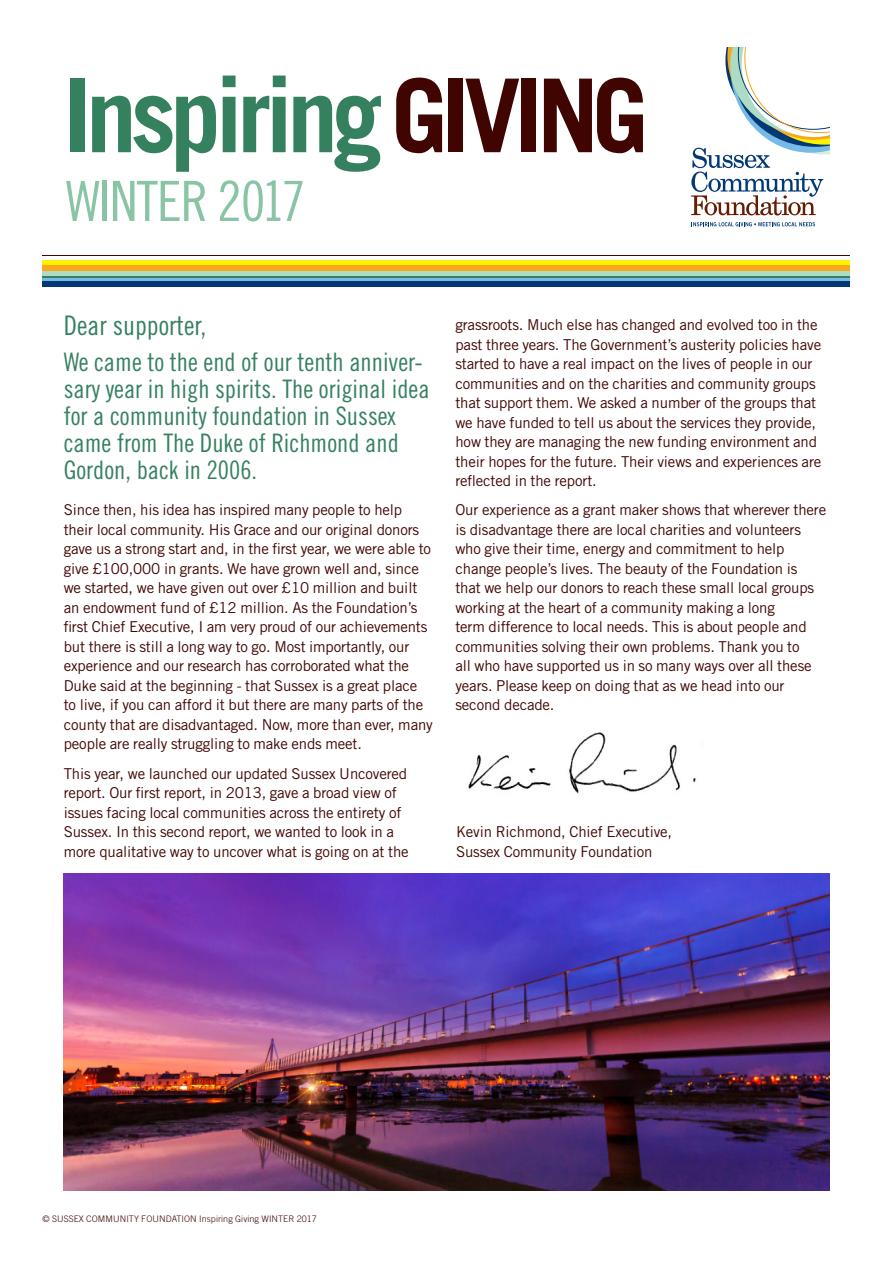
<style>
.page{position:relative;width:893px;height:1263px;background:#fff}
.page>*{position:absolute;margin:0;border:0;box-sizing:border-box;transform-origin:0 0}
.t1{font:700 102px "Trade Gothic LT Std";letter-spacing:-.06em;color:#35815f}
.t2{font:55.5px "Trade Gothic LT Std Cn 18";letter-spacing:-.02em;color:#89c5a5}
.t3{font:27px "Trade Gothic LT Std Cn 18";color:#35815f}
.t4{font:25.5px/27px "Trade Gothic LT Std Cn 18";color:#35815f}
.t5{font:15px/19.5px "Trade Gothic LT Std";letter-spacing:-.01em;color:#400500}
.t6{font:300 9px "Trade Gothic LT Std";letter-spacing:.01em;color:#400500}
.s1{color:#400500}
</style>
<div class="page">
<img style="left:468px;top:732px;width:228px;height:62px">
<img style="left:64px;top:874px;width:765px;height:316px">
<svg style="left:691px;top:222px;width:124px;height:4px"></svg>
<svg style="left:691px;top:47px;width:138px;height:169px"></svg>
<div style="left:42px;top:260px;width:808px;height:6px;background:#fff200"></div>
<div style="left:42px;top:266px;width:808px;height:5px;background:#faa61a"></div>
<div style="left:42px;top:271px;width:808px;height:5px;background:#aedbc4"></div>
<hr style="left:42px;top:276px;width:808px;height:3px;background:#35815f">
<hr style="left:42px;top:279px;width:808px;height:2px;background:#77bae7">
<div style="left:42px;top:281px;width:808px;height:6px;background:#053775"></div>
<hr style="left:42px;top:255px;width:808px;height:1px;background:#400500">
<h1 class="t1" style="left:64px;top:76px;width:586px">Inspiring <span class="s1">GIVING</span></h1>
<h2 class="t2" style="left:66px;top:180px;width:241px">WINTER 2017</h2>
<h3 class="t3" style="left:64px;top:316px;width:144px">Dear supporter,</h3>
<h3 class="t4" style="left:64px;top:350px;width:367px">We came to the end of our tenth anniver&shy;sary year in high spirits. The original idea for a community foundation in Sussex came from The Duke of Richmond and Gordon, back in 2006.</h3>
<p class="t5" style="left:64px;top:502px;width:370px">Since then, his idea has inspired many people to help their local community. His Grace and our original donors gave us a strong start and, in the first year, we were able to give £100,000 in grants. We have grown well and, since we started, we have given out over £10 million and built an endowment fund of £12 million. As the Foundation’s first Chief Executive, I am very proud of our achievements but there is still a long way to go. Most importantly, our experience and our research has corroborated what the Duke said at the beginning - that Sussex is a great place to live, if you can afford it but there are many parts of the county that are disadvantaged. Now, more than ever, many people are really struggling to make ends meet.</p>
<p class="t5" style="left:64px;top:765px;width:346px">This year, we launched our updated Sussex Uncovered report. Our first report, in 2013, gave a broad view of issues facing local communities across the entirety of Sussex. In this second report, we wanted to look in a more qualitative way to uncover what is going on at the</p>
<p class="t5" style="left:455px;top:317px;width:367px">grassroots. Much else has changed and evolved too in the past three years. The Government’s austerity policies have started to have a real impact on the lives of people in our communities and on the charities and community groups that support them. We asked a number of the groups that we have funded to tell us about the services they provide, how they are managing the new funding environment and their hopes for the future. Their views and experiences are reflected in the report.</p>
<p class="t5" style="left:455px;top:502px;width:372px">Our experience as a grant maker shows that wherever there is disadvantage there are local charities and volunteers who give their time, energy and commitment to help change people’s lives. The beauty of the Foundation is that we help our donors to reach these small local groups working at the heart of a community making a long<br>term difference to local needs. This is about people and communities solving their own problems. Thank you to<br>all who have supported us in so many ways over all these years. Please keep on doing that as we head into our second decade.</p>
<p class="t5" style="left:456px;top:823px;width:218px">Kevin Richmond, Chief Executive,<br>Sussex Community Foundation</p>
<p class="t6" style="left:42px;top:1216px;width:276px">© SUSSEX COMMUNITY FOUNDATION Inspiring Giving WINTER 2017</p>
</div>
